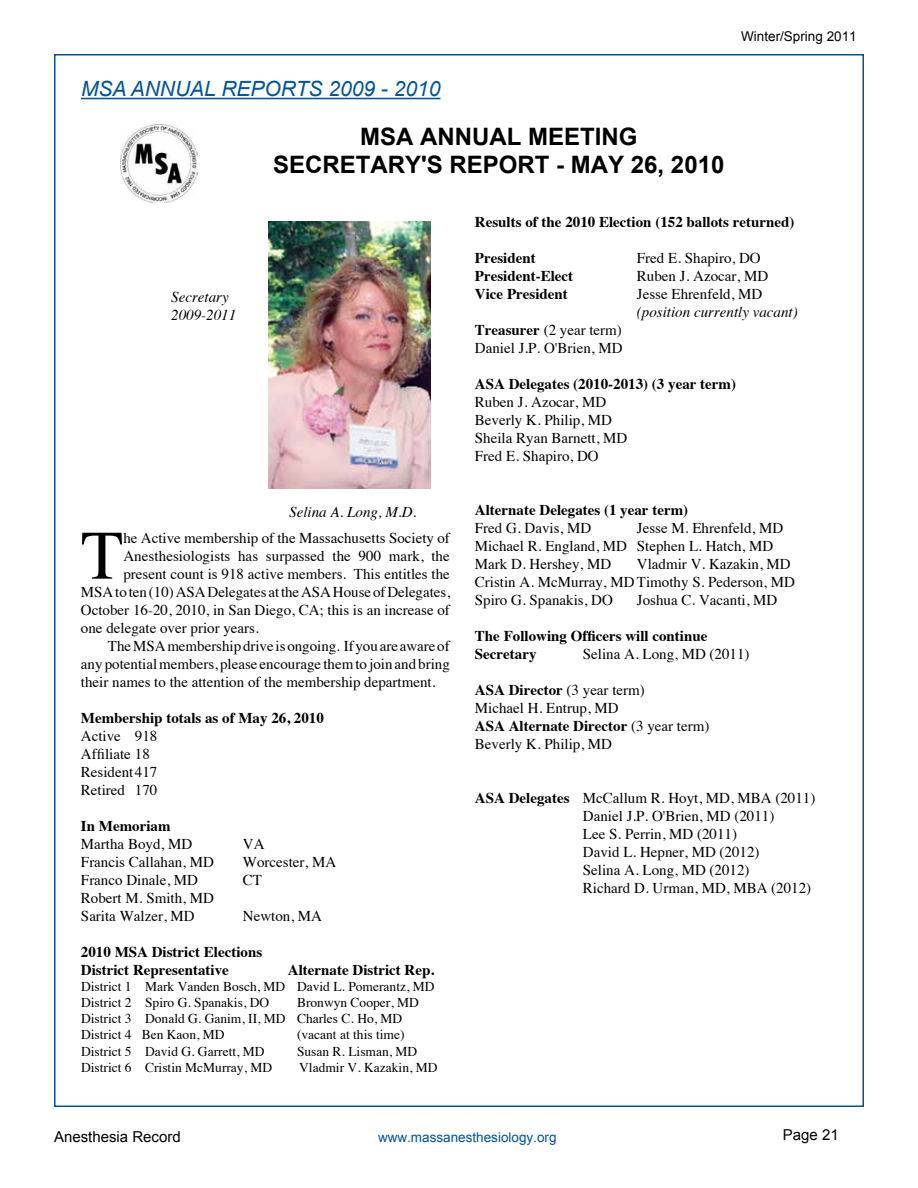
<style>
.page{position:relative;width:918px;height:1188px;background:#fff}
.page>*{position:absolute;margin:0;border:0;box-sizing:border-box;transform-origin:0 0}
.t1{font:69.45px "Times";color:#000}
.t2{font:700 24px/28.8px "Arial";color:#000;text-align:center}
.t3{font:italic 21px "Arial";color:#00539f}
.t4{font:15px/18px "Times";color:#000}
.t5{font:700 15px/18px "Times";color:#000}
.t6{font:italic 15px/18px "Times";color:#000}
.t7{font:15px "Arial";color:#000}
.t8{font:13.5px/16.2px "Times";color:#000}
.t9{font:13.5px "Arial";color:#00539f}
.t10{font:13.5px "Arial";color:#000}
.s1{font-weight:700}
</style>
<div class="page">
<img style="left:269px;top:221px;width:162px;height:267px">
<img style="left:120px;top:124px;width:78px;height:78px">
<hr style="left:81px;top:98px;width:359px;height:1px;background:#00539f">
<h3 class="t3" style="left:81px;top:75px;width:361px">MSA ANNUAL REPORTS 2009 - 2010</h3>
<h2 class="t2" style="left:273px;top:123px;width:453px">MSA ANNUAL MEETING<br>SECRETARY'S REPORT - MAY 26, 2010</h2>
<p class="t10" style="left:741px;top:27px;width:117px">Winter/Spring 2011</p>
<p class="t6" style="left:171px;top:287px;width:66px">Secretary<br>2009-2011</p>
<p class="t6" style="left:289px;top:502px;width:129px">Selina A. Long, M.D.</p>
<h1 class="t1" style="left:81px;top:490px;width:44px">T</h1>
<p class="t4" style="left:123px;top:527px;width:328px">he Active membership of the Massachusetts Society of</p>
<p class="t4" style="left:123px;top:545px;width:328px">Anesthesiologists has surpassed the 900 mark, the</p>
<p class="t4" style="left:123px;top:563px;width:328px">present count is 918 active members. This entitles the</p>
<p class="t4" style="left:81px;top:581px;width:371px">MSA to ten (10) ASA Delegates at the ASA House of Delegates,</p>
<p class="t4" style="left:81px;top:599px;width:370px">October 16-20, 2010, in San Diego, CA; this is an increase of</p>
<p class="t4" style="left:81px;top:617px;width:179px">one delegate over prior years.</p>
<p class="t4" style="left:108px;top:635px;width:343px">The MSA membership drive is ongoing. If you are aware of</p>
<p class="t4" style="left:81px;top:653px;width:370px">any potential members, please encourage them to join and bring</p>
<p class="t4" style="left:81px;top:671px;width:356px">their names to the attention of the membership department.</p>
<p class="t5" style="left:81px;top:707px;width:244px">Membership totals as of May 26, 2010</p>
<p class="t4" style="left:81px;top:725px;width:78px">Active 918<br>Affiliate 18<br>Resident417<br>Retired 170</p>
<p class="t5" style="left:81px;top:815px;width:91px">In Memoriam</p>
<p class="t4" style="left:81px;top:833px;width:113px">Martha Boyd, MD</p>
<p class="t4" style="left:243px;top:833px;width:23px">VA</p>
<p class="t4" style="left:81px;top:851px;width:134px">Francis Callahan, MD</p>
<p class="t4" style="left:243px;top:851px;width:95px">Worcester, MA</p>
<p class="t4" style="left:81px;top:869px;width:119px">Franco Dinale, MD</p>
<p class="t4" style="left:243px;top:869px;width:21px">CT</p>
<p class="t4" style="left:81px;top:887px;width:134px">Robert M. Smith, MD<br>Sarita Walzer, MD</p>
<p class="t4" style="left:243px;top:905px;width:81px">Newton, MA</p>
<p class="t5" style="left:81px;top:941px;width:183px">2010 MSA District Elections<br>District Representative</p>
<p class="t5" style="left:288px;top:959px;width:148px">Alternate District Rep.</p>
<p class="t8" style="left:81px;top:977px;width:355px">District 1 Mark Vanden Bosch, MD David L. Pomerantz, MD<br>District 2 Spiro G. Spanakis, DO</p>
<p class="t8" style="left:81px;top:993px;width:339px;text-indent:216px">Bronwyn Cooper, MD<br>District 3 Donald G. Ganim, II, MD Charles C. Ho, MD<br>District 4 Ben Kaon, MD</p>
<p class="t8" style="left:297px;top:1026px;width:109px">(vacant at this time)</p>
<p class="t8" style="left:81px;top:1042px;width:185px">District 5 David G. Garrett, MD</p>
<p class="t8" style="left:297px;top:1042px;width:122px">Susan R. Lisman, MD</p>
<p class="t8" style="left:81px;top:1058px;width:193px">District 6 Cristin McMurray, MD</p>
<p class="t8" style="left:299px;top:1058px;width:140px">Vladmir V. Kazakin, MD</p>
<p class="t5" style="left:475px;top:212px;width:321px">Results of the 2010 Election (152 ballots returned)</p>
<p class="t5" style="left:475px;top:248px;width:62px">President</p>
<p class="t4" style="left:637px;top:248px;width:125px">Fred E. Shapiro, DO</p>
<p class="t5" style="left:475px;top:266px;width:100px">President-Elect</p>
<p class="t4" style="left:637px;top:266px;width:133px">Ruben J. Azocar, MD</p>
<p class="t5" style="left:475px;top:284px;width:94px">Vice President</p>
<p class="t4" style="left:637px;top:284px;width:127px">Jesse Ehrenfeld, MD</p>
<p class="t6" style="left:637px;top:302px;width:162px">(position currently vacant)</p>
<p class="t4" style="left:475px;top:320px;width:149px"><span class="s1">Treasurer</span> (2 year term)<br>Daniel J.P. O'Brien, MD</p>
<p class="t5" style="left:475px;top:374px;width:263px">ASA Delegates (2010-2013) (3 year term)</p>
<p class="t4" style="left:475px;top:392px;width:154px">Ruben J. Azocar, MD<br>Beverly K. Philip, MD<br>Sheila Ryan Barnett, MD<br>Fred E. Shapiro, DO</p>
<p class="t5" style="left:475px;top:500px;width:215px">Alternate Delegates (1 year term)</p>
<p class="t4" style="left:475px;top:518px;width:118px">Fred G. Davis, MD</p>
<p class="t4" style="left:475px;top:518px;width:310px;text-indent:162px">Jesse M. Ehrenfeld, MD<br>Michael R. England, MD Stephen L. Hatch, MD<br>Mark D. Hershey, MD</p>
<p class="t4" style="left:475px;top:554px;width:321px;text-indent:162px">Vladmir V. Kazakin, MD<br>Cristin A. McMurray, MD Timothy S. Pederson, MD<br>Spiro G. Spanakis, DO</p>
<p class="t4" style="left:637px;top:590px;width:142px">Joshua C. Vacanti, MD</p>
<p class="t5" style="left:475px;top:626px;width:234px">The Following Officers will continue<br>Secretary</p>
<p class="t4" style="left:583px;top:644px;width:168px">Selina A. Long, MD (2011)</p>
<p class="t4" style="left:475px;top:680px;width:236px"><span class="s1">ASA Director</span> (3 year term)<br>Michael H. Entrup, MD<br><span class="s1">ASA Alternate Director</span> (3 year term)<br>Beverly K. Philip, MD</p>
<p class="t4" style="left:583px;top:788px;width:234px;text-indent:-108px"><span class="s1">ASA Delegates</span> McCallum R. Hoyt, MD, MBA (2011)<br>Daniel J.P. O'Brien, MD (2011)<br>Lee S. Perrin, MD (2011)<br>David L. Hepner, MD (2012)<br>Selina A. Long, MD (2012)<br>Richard D. Urman, MD, MBA (2012)</p>
<p class="t7" style="left:54px;top:1127px;width:128px">Anesthesia Record</p>
<p class="t9" style="left:378px;top:1129px;width:180px">www.massanesthesiology.org</p>
<p class="t7" style="left:783px;top:1125px;width:57px">Page 21</p>
</div>
